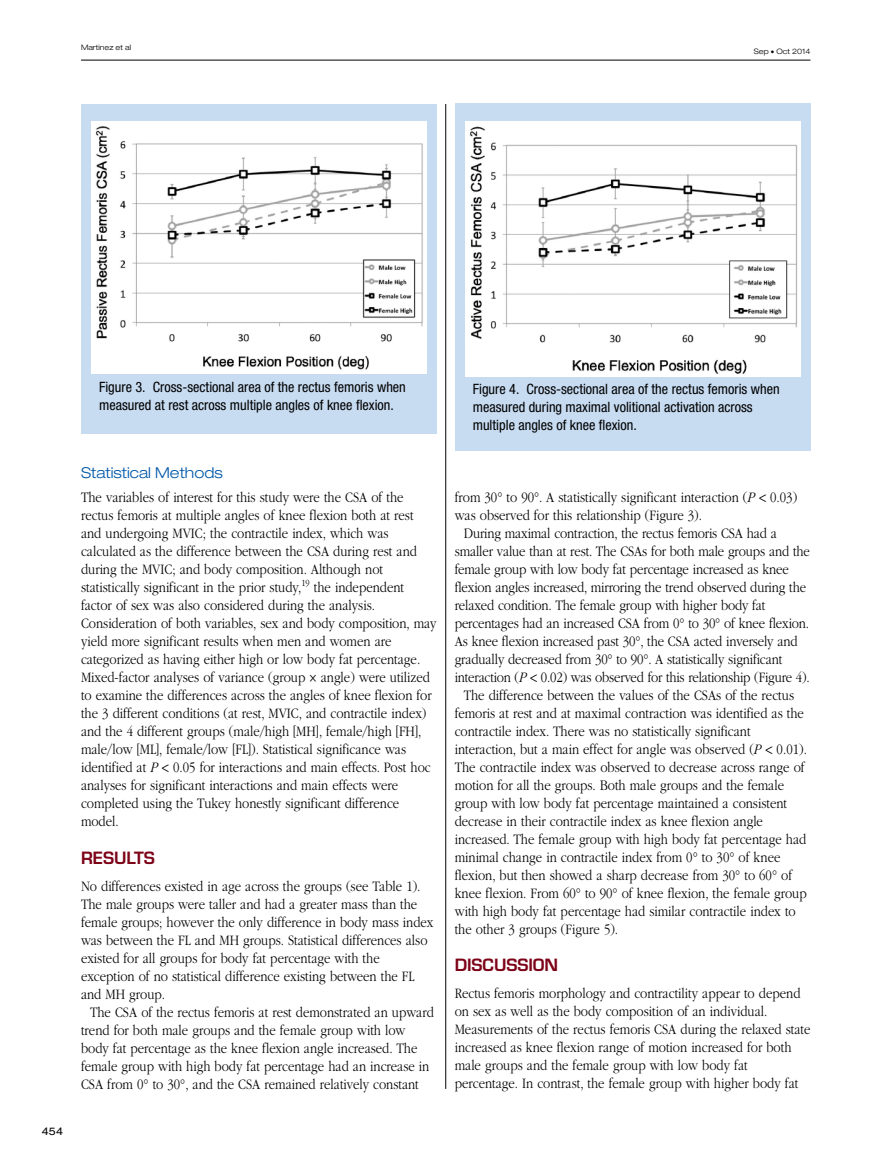
<style>
.page{position:relative;width:878px;height:1175px;background:#fff}
.page>*{position:absolute;margin:0;border:0;box-sizing:border-box;transform-origin:0 0}
.t1{font:600 16.5px "Eurostile";letter-spacing:-.005em;color:#7d0318}
.t2{font:300 15px/18px "ITC Garamond Std";color:#000;scale:.85 1}
.t3{font:300 expanded 15px "Helvetica Neue LT Std";color:#0057a8}
.t4{font:condensed 14.25px/18px "Helvetica Neue LT Std";color:#000}
.t5{font:expanded 10.5px "Helvetica Neue LT Std";color:#000}
.t6{font:300 9.75px "ITC Garamond Std";color:#000;scale:.85 1}
.t7{font:300 expanded 7.5px "Helvetica Neue LT Std";color:#000}
.s1{font-style:italic}
</style>
<div class="page">
<hr style="left:445px;top:104px;width:1px;height:984px;background:#000">
<hr style="left:81px;top:60px;width:729px;height:1px;background:#000">
<div style="left:81px;top:104px;width:355px;height:329px;background:#c7dbf1"></div>
<img style="left:91px;top:122px;width:335px;height:252px">
<div style="left:454px;top:104px;width:356px;height:346px;background:#c7dbf1"></div>
<img style="left:465px;top:122px;width:335px;height:254px">
<p class="t7" style="left:81px;top:43px;width:52px">Martinez et al</p>
<p class="t7" style="left:753px;top:47px;width:58px">Sep • Oct 2014</p>
<p class="t5" style="left:42px;top:1125px;width:23px">454</p>
<p class="t4" style="left:99px;top:377px;width:308px">Figure 3. Cross-sectional area of the rectus femoris when measured at rest across multiple angles of knee flexion.</p>
<p class="t4" style="left:472px;top:380px;width:308px">Figure 4. Cross-sectional area of the rectus femoris when measured during maximal volitional activation across multiple angles of knee flexion.</p>
<p class="t3" style="left:81px;top:464px;width:143px">Statistical Methods</p>
<p class="t2" style="left:81px;top:489px;width:397px">The variables of interest for this study were the CSA of the rectus femoris at multiple angles of knee flexion both at rest and undergoing MVIC; the contractile index, which was calculated as the difference between the CSA during rest and during the MVIC; and body composition. Although not statistically significant in the prior study,</p>
<p class="t6" style="left:301px;top:577px;width:11px">19</p>
<p class="t2" style="left:81px;top:579px;width:419px;text-indent:233px">the independent factor of sex was also considered during the analysis.<br>Consideration of both variables, sex and body composition, may yield more significant results when men and women are categorized as having either high or low body fat percentage.<br>Mixed-factor analyses of variance (group × angle) were utilized to examine the differences across the angles of knee flexion for the 3 different conditions (at rest, MVIC, and contractile index) and the 4 different groups (male/high [MH], female/high [FH], male/low [ML], female/low [FL]). Statistical significance was identified at <span class="s1">P</span> &lt; 0.05 for interactions and main effects. Post hoc analyses for significant interactions and main effects were completed using the Tukey honestly significant difference model.</p>
<p class="t1" style="left:81px;top:847px;width:75px">RESULTS</p>
<p class="t2" style="left:81px;top:877px;width:416px">No differences existed in age across the groups (see Table 1).<br>The male groups were taller and had a greater mass than the female groups; however the only difference in body mass index was between the FL and MH groups. Statistical differences also existed for all groups for body fat percentage with the exception of no statistical difference existing between the FL and MH group.</p>
<p class="t2" style="left:81px;top:1003px;width:416px;text-indent:9px">The CSA of the rectus femoris at rest demonstrated an upward trend for both male groups and the female group with low body fat percentage as the knee flexion angle increased. The female group with high body fat percentage had an increase in CSA from 0° to 30°, and the CSA remained relatively constant</p>
<p class="t2" style="left:454px;top:488px;width:404px">from 30° to 90°. A statistically significant interaction (<span class="s1">P</span> &lt; 0.03) was observed for this relationship (Figure 3).</p>
<p class="t2" style="left:464px;top:524px;width:370px">During maximal contraction, the rectus femoris CSA had a</p>
<p class="t2" style="left:454px;top:542px;width:419px">smaller value than at rest. The CSAs for both male groups and the</p>
<p class="t2" style="left:454px;top:560px;width:394px">female group with low body fat percentage increased as knee</p>
<p class="t2" style="left:454px;top:578px;width:415px">flexion angles increased, mirroring the trend observed during the</p>
<p class="t2" style="left:454px;top:596px;width:367px">relaxed condition. The female group with higher body fat</p>
<p class="t2" style="left:454px;top:614px;width:418px">percentages had an increased CSA from 0° to 30° of knee flexion.</p>
<p class="t2" style="left:454px;top:632px;width:405px">As knee flexion increased past 30°, the CSA acted inversely and</p>
<p class="t2" style="left:454px;top:650px;width:387px">gradually decreased from 30° to 90°. A statistically significant</p>
<p class="t2" style="left:454px;top:668px;width:419px">interaction (<span class="s1">P</span> &lt; 0.02) was observed for this relationship (Figure 4).</p>
<p class="t2" style="left:464px;top:686px;width:390px">The difference between the values of the CSAs of the rectus</p>
<p class="t2" style="left:454px;top:704px;width:412px">femoris at rest and at maximal contraction was identified as the</p>
<p class="t2" style="left:454px;top:722px;width:349px">contractile index. There was no statistically significant</p>
<p class="t2" style="left:454px;top:740px;width:416px">interaction, but a main effect for angle was observed (<span class="s1">P</span> &lt; 0.01).</p>
<p class="t2" style="left:454px;top:758px;width:413px">The contractile index was observed to decrease across range of</p>
<p class="t2" style="left:454px;top:776px;width:389px">motion for all the groups. Both male groups and the female</p>
<p class="t2" style="left:454px;top:794px;width:392px">group with low body fat percentage maintained a consistent</p>
<p class="t2" style="left:454px;top:812px;width:364px">decrease in their contractile index as knee flexion angle</p>
<p class="t2" style="left:454px;top:830px;width:415px">increased. The female group with high body fat percentage had</p>
<p class="t2" style="left:454px;top:848px;width:384px">minimal change in contractile index from 0° to 30° of knee</p>
<p class="t2" style="left:454px;top:866px;width:398px">flexion, but then showed a sharp decrease from 30° to 60° of</p>
<p class="t2" style="left:454px;top:884px;width:415px">knee flexion. From 60° to 90° of knee flexion, the female group</p>
<p class="t2" style="left:454px;top:902px;width:402px">with high body fat percentage had similar contractile index to</p>
<p class="t2" style="left:454px;top:920px;width:194px">the other 3 groups (Figure 5).</p>
<p class="t1" style="left:454px;top:955px;width:105px">DISCUSSION</p>
<p class="t2" style="left:454px;top:984px;width:420px">Rectus femoris morphology and contractility appear to depend on sex as well as the body composition of an individual.<br>Measurements of the rectus femoris CSA during the relaxed state increased as knee flexion range of motion increased for both male groups and the female group with low body fat percentage. In contrast, the female group with higher body fat</p>
</div>
